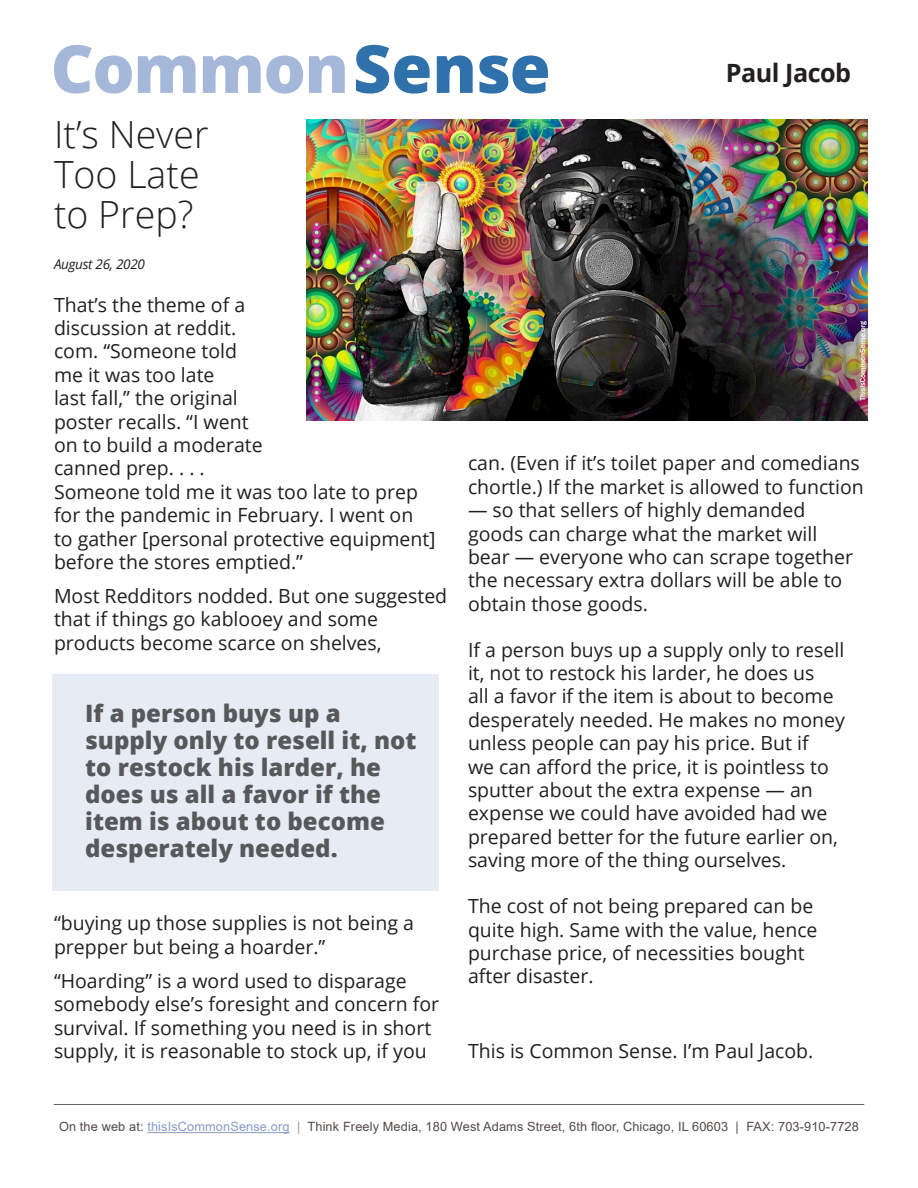
<style>
.page{position:relative;width:918px;height:1188px;background:#fff}
.page>*{position:absolute;margin:0;border:0;box-sizing:border-box;transform-origin:0 0}
.t1{font:800 66.45px "Open Sans";letter-spacing:-.02em;color:#a6b8d9}
.t2{font:300 37.5px/40.2px "Open Sans";color:#231f20}
.t3{font:700 25.2px "Open Sans";letter-spacing:-.02em;color:#231f20}
.t4{font:800 24px/27px "Open Sans";color:#57585a}
.t5{font:19.5px/23.4px "Open Sans";color:#231f20}
.t6{font:italic 13.5px "Open Sans";letter-spacing:-.02em;color:#231f20}
.t7{font:12.75px "Arial";letter-spacing:.01em;color:#524a47}
.s1{color:#2f71ab}
.s2{color:#879bc7}
.s3{color:#939598}
</style>
<div class="page">
<hr style="left:147px;top:1132px;width:143px;height:1px;background:#879bc7">
<img style="left:307px;top:119px;width:561px;height:302px">
<hr style="left:54px;top:1104px;width:810px;height:1px;background:#636366">
<div style="left:52px;top:674px;width:387px;height:216px;background:#e7ebf4"></div>
<p class="t1" style="left:51px;top:18px;width:502px">Common<span class="s1">Sense</span></p>
<p class="t3" style="left:726px;top:55px;width:127px">Paul Jacob</p>
<p class="t2" style="left:54px;top:113px;width:156px">It’s Never<br>Too Late to Prep?</p>
<p class="t6" style="left:54px;top:255px;width:93px">August 26, 2020</p>
<p class="t5" style="left:54px;top:292px;width:383px">That’s the theme of a<br>discussion at reddit.<br>com. “Someone told<br>me it was too late<br>last fall,” the original<br>poster recalls. “I went<br>on to build a moderate<br>canned prep. . . .<br>Someone told me it was too late to prep for the pandemic in February. I went on to gather [personal protective equipment] before the stores emptied.”</p>
<p class="t5" style="left:54px;top:584px;width:395px">Most Redditors nodded. But one suggested that if things go kablooey and some products become scarce on shelves,</p>
<p class="t4" style="left:85px;top:699px;width:333px">If a person buys up a supply only to resell it, not to restock his larder, he does us all a favor if the item is about to become desperately needed.</p>
<p class="t5" style="left:54px;top:911px;width:361px">“buying up those supplies is not being a prepper but being a hoarder.”</p>
<p class="t5" style="left:54px;top:969px;width:387px">“Hoarding” is a word used to disparage somebody else’s foresight and concern for survival. If something you need is in short supply, it is reasonable to stock up, if you</p>
<p class="t5" style="left:468px;top:451px;width:397px">can. (Even if it’s toilet paper and comedians chortle.) If the market is allowed to function</p>
<p class="t5" style="left:468px;top:498px;width:387px">— so that sellers of highly demanded goods can charge what the market will bear — everyone who can scrape together the necessary extra dollars will be able to obtain those goods.</p>
<p class="t5" style="left:468px;top:637px;width:378px">If a person buys up a supply only to resell it, not to restock his larder, he does us<br>all a favor if the item is about to become desperately needed. He makes no money unless people can pay his price. But if<br>we can afford the price, it is pointless to sputter about the extra expense — an expense we could have avoided had we prepared better for the future earlier on, saving more of the thing ourselves.</p>
<p class="t5" style="left:468px;top:894px;width:351px">The cost of not being prepared can be quite high. Same with the value, hence purchase price, of necessities bought after disaster.</p>
<p class="t5" style="left:468px;top:1039px;width:347px">This is Common Sense. I’m Paul Jacob.</p>
<p class="t7" style="left:59px;top:1118px;width:801px">On the web at: <span class="s2">thisIsCommonSense.org</span> <span class="s3">|</span> Think Freely Media, 180 West Adams Street, 6th floor, Chicago, IL 60603 | FAX: 703-910-7728</p>
</div>
